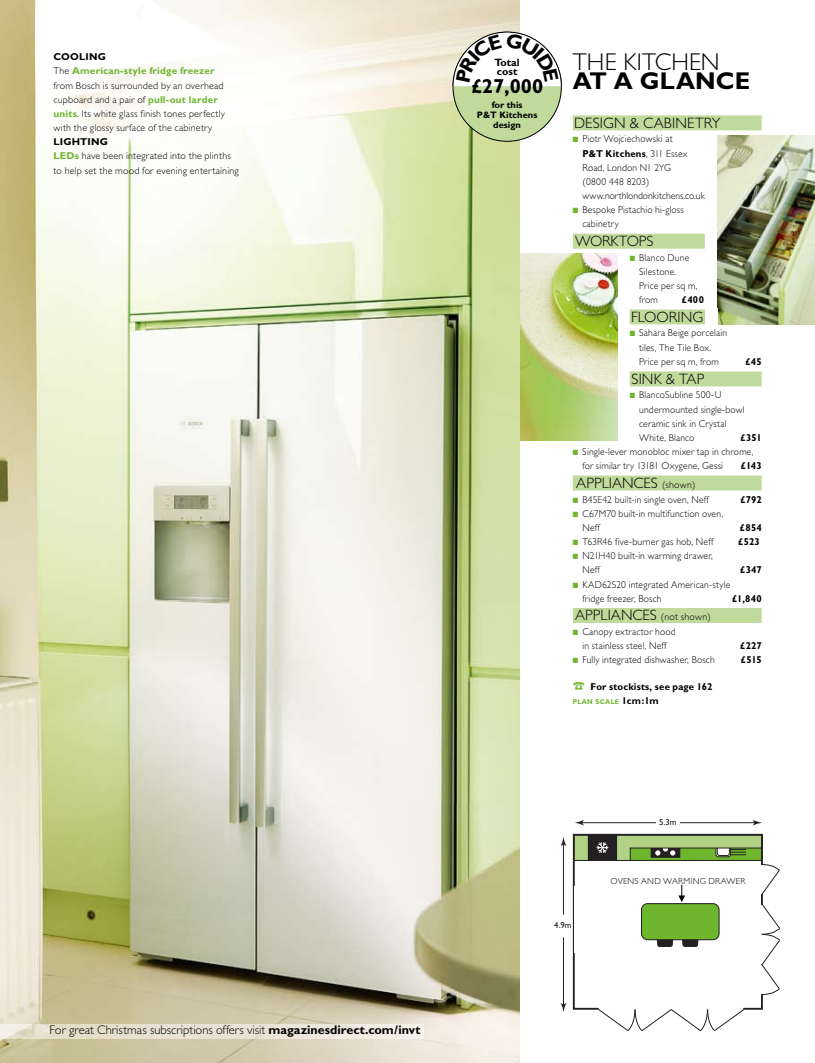
<style>
.page{position:relative;width:815px;height:1063px;background:#fff}
.page>*{position:absolute;margin:0;border:0;box-sizing:border-box;transform-origin:0 0}
.t1{font:300 24.38px "Gill Sans";letter-spacing:.005em;color:#000}
.t2{font:700 24.38px "Gill Sans";color:#000}
.t3{font:700 20.25px "Gill Sans";color:#000}
.t4{font:300 15px "Gill Sans";letter-spacing:.01em;color:#000}
.t5{font:300 12.5px "Gill Sans";color:#000}
.t6{font:700 10.62px/9.4px "Gill Sans";color:#000}
.t7{font:300 10px/14.1px "Gill Sans";letter-spacing:.02em;color:#000;scale:.96 1}
.t8{font:300 10px/14.1px "Gill Sans";letter-spacing:.02em;color:#000}
.t9{font:700 10px "Gill Sans";letter-spacing:.015em;color:#000;scale:.96 1}
.t10{font:700 9.38px/10px "Gill Sans";color:#000;text-align:center}
.t11{font:300 8.75px "Gill Sans";letter-spacing:.035em;color:#000}
.t12{font:8.75px "Gill Sans";color:#242021}
.t13{font:700 7px "Gill Sans";color:#6eb62e;scale:.96 1}
.s1{font-weight:700}
.s2{font-weight:700;color:#6eb62e}
.s3{color:#6eb62e}
.s4{font-size:10px}
.s5{font-size:7px;color:#6eb62e}
</style>
<div class="page">
<hr style="left:563px;top:844px;width:1px;height:71px;background:#242021">
<hr style="left:563px;top:937px;width:1px;height:68px;background:#242021">
<svg style="left:561px;top:837px;width:5px;height:9px"></svg>
<svg style="left:561px;top:1003px;width:5px;height:9px"></svg>
<div style="left:573px;top:115px;width:189px;height:15px;background:#c0da9c"></div>
<div style="left:573px;top:234px;width:132px;height:15px;background:#c0da9c"></div>
<div style="left:630px;top:309px;width:132px;height:15px;background:#c0da9c"></div>
<div style="left:630px;top:371px;width:132px;height:15px;background:#c0da9c"></div>
<div style="left:573px;top:476px;width:189px;height:15px;background:#c0da9c"></div>
<div style="left:573px;top:608px;width:189px;height:15px;background:#c0da9c"></div>
<img style="left:717px;top:136px;width:98px;height:188px">
<img style="left:520px;top:254px;width:97px;height:187px">
<img style="left:0;top:0;width:520px;height:1063px">
<div style="left:453px;top:32px;width:108px;height:109px;background:#c0da9c;border-radius:50%"></div>
<div style="left:705px;top:309px;width:12px;height:17px;background:#fff"></div>
<svg style="left:572px;top:820px;width:208px;height:211px"></svg>
<svg style="left:0;top:1024px;width:424px;height:14px;background:#e9e4d6"></svg>
<svg style="left:453px;top:32px;width:109px;height:55px;background:#f4f4f1"></svg>
<p class="t8" style="left:53px;top:50px;width:173px"><span class="s1">COOLING<br></span>The <span class="s2">American-style fridge freezer </span>from Bosch is surrounded by an overhead cupboard and a pair of <span class="s2">pull-out larder units</span>. Its white glass finish tones perfectly with the glossy surface of the cabinetry</p>
<p class="t8" style="left:53px;top:135px;width:187px"><span class="s1">lighting<br></span><span class="s2">LEDs</span> have been integrated into the plinths to help set the mood for evening entertaining</p>
<p class="t5" style="left:50px;top:1023px;width:372px">For great Christmas subscriptions offers visit <span class="s1">magazinesdirect.com/invt</span></p>
<p class="t6" style="left:495px;top:58px;width:27px">Total cost</p>
<h2 class="t3" style="left:471px;top:74px;width:73px">£27,000</h2>
<p class="t10" style="left:477px;top:100px;width:62px">for this<br>P&amp;T Kitchens design</p>
<h1 class="t1" style="left:573px;top:48px;width:115px">THE KITCHEN</h1>
<h1 class="t2" style="left:573px;top:66px;width:176px">AT AGLANCE</h1>
<h3 class="t4" style="left:574px;top:114px;width:8px">DESI</h3>
<h3 class="t4" style="left:603px;top:114px;width:119px">GN &amp; CABINETRY</h3>
<p class="t7" style="left:582px;top:132px;width:129px;text-indent:-10px"><span class="s3">■</span> Piotr Wojciechowski at<br><span class="s1">P&amp;T Kitchens</span>, 311 Essex<br>Road, London N1 2YG<br>(0800 448 8203) www.northlondonkitchens.co.uk</p>
<p class="t7" style="left:582px;top:203px;width:107px;text-indent:-10px"><span class="s3">■</span> Bespoke Pistachio hi-gloss cabinetry</p>
<h3 class="t4" style="left:575px;top:232px;width:13px">WOR</h3>
<h3 class="t4" style="left:611px;top:232px;width:43px">KTOPS</h3>
<p class="t7" style="left:639px;top:250px;width:62px;text-indent:-9px"><span class="s3">■</span> Blanco Dune<br>Silestone.<br>Price per sq m, from</p>
<p class="t9" style="left:682px;top:294px;width:24px">£400</p>
<h3 class="t4" style="left:631px;top:309px;width:24px">FLOORIN</h3>
<h3 class="t4" style="left:692px;top:309px;width:12px">G</h3>
<p class="t7" style="left:639px;top:326px;width:93px;text-indent:-9px"><span class="s3">■</span> Sahara Beige porcelain tiles, The Tile Box.<br>Price per sq m, from</p>
<p class="t9" style="left:746px;top:356px;width:18px">£45</p>
<h3 class="t4" style="left:632px;top:371px;width:74px">SIN K &amp; TAP</h3>
<p class="t7" style="left:639px;top:388px;width:111px;text-indent:-9px"><span class="s3">■</span> BlancoSubline 500-U undermounted single-bowl ceramic sink in Crystal<br>White, Blanco</p>
<p class="t9" style="left:740px;top:432px;width:24px">£351</p>
<p class="t7" style="left:582px;top:445px;width:180px;text-indent:-10px"><span class="s3">■</span> Single-lever monobloc mixer tap in chrome, for similar try 13181 Oxygene, Gessi</p>
<p class="t9" style="left:741px;top:460px;width:23px">£143</p>
<h3 class="t4" style="left:576px;top:474px;width:121px">APPLIANCES <span class="s4">(shown)</span></h3>
<p class="t7" style="left:573px;top:492px;width:143px"><span class="s3">■</span> B45E42 built-in single oven, Neff</p>
<p class="t9" style="left:740px;top:493px;width:24px">£792</p>
<p class="t7" style="left:582px;top:506px;width:148px;text-indent:-10px"><span class="s3">■</span> C67M70 built-in multifunction oven,<br>Neff</p>
<p class="t9" style="left:740px;top:522px;width:24px">£854</p>
<p class="t7" style="left:573px;top:535px;width:148px"><span class="s3">■</span> T63R46 five-burner gas hob, N eff</p>
<p class="t9" style="left:738px;top:536px;width:24px">£523</p>
<p class="t7" style="left:582px;top:549px;width:137px;text-indent:-10px"><span class="s3">■</span> N21H40 built-in warming drawer,<br>Neff</p>
<p class="t9" style="left:740px;top:564px;width:24px">£347</p>
<p class="t7" style="left:582px;top:577px;width:156px;text-indent:-10px"><span class="s3">■</span> KAD62S20 integrated American-style fridge freezer, Bosch</p>
<p class="t9" style="left:732px;top:593px;width:32px">£1,840</p>
<h3 class="t4" style="left:575px;top:607px;width:137px">APPLIANCES <span class="s4">(not shown)</span></h3>
<p class="t7" style="left:573px;top:625px;width:109px;text-align:center"><span class="s3">■</span> Canopy extractor hood in stainless steel, N eff</p>
<p class="t9" style="left:740px;top:640px;width:24px">£227</p>
<p class="t7" style="left:573px;top:653px;width:149px"><span class="s3">■</span> Fully integrated dishwasher, Bosch</p>
<p class="t9" style="left:741px;top:654px;width:23px">£515</p>
<p class="t9" style="left:590px;top:680px;width:129px">For stockists, see page 162</p>
<p class="t13" style="left:573px;top:697px;width:30px">PLAN SCA</p>
<p class="t9" style="left:611px;top:694px;width:51px"><span class="s5">LE</span> 1cm:1m</p>
<p class="t12" style="left:557px;top:934px;width:19px;rotate:-90deg">4.9m</p>
<p class="t12" style="left:554px;top:920px;width:19px">4.9m</p>
<p class="t12" style="left:663px;top:829px;width:19px;rotate:-90deg">5.3m</p>
<p class="t12" style="left:659px;top:816px;width:19px">5.3m</p>
<p class="t11" style="left:610px;top:876px;width:136px">ovens and warm ing drawer</p>
</div>
